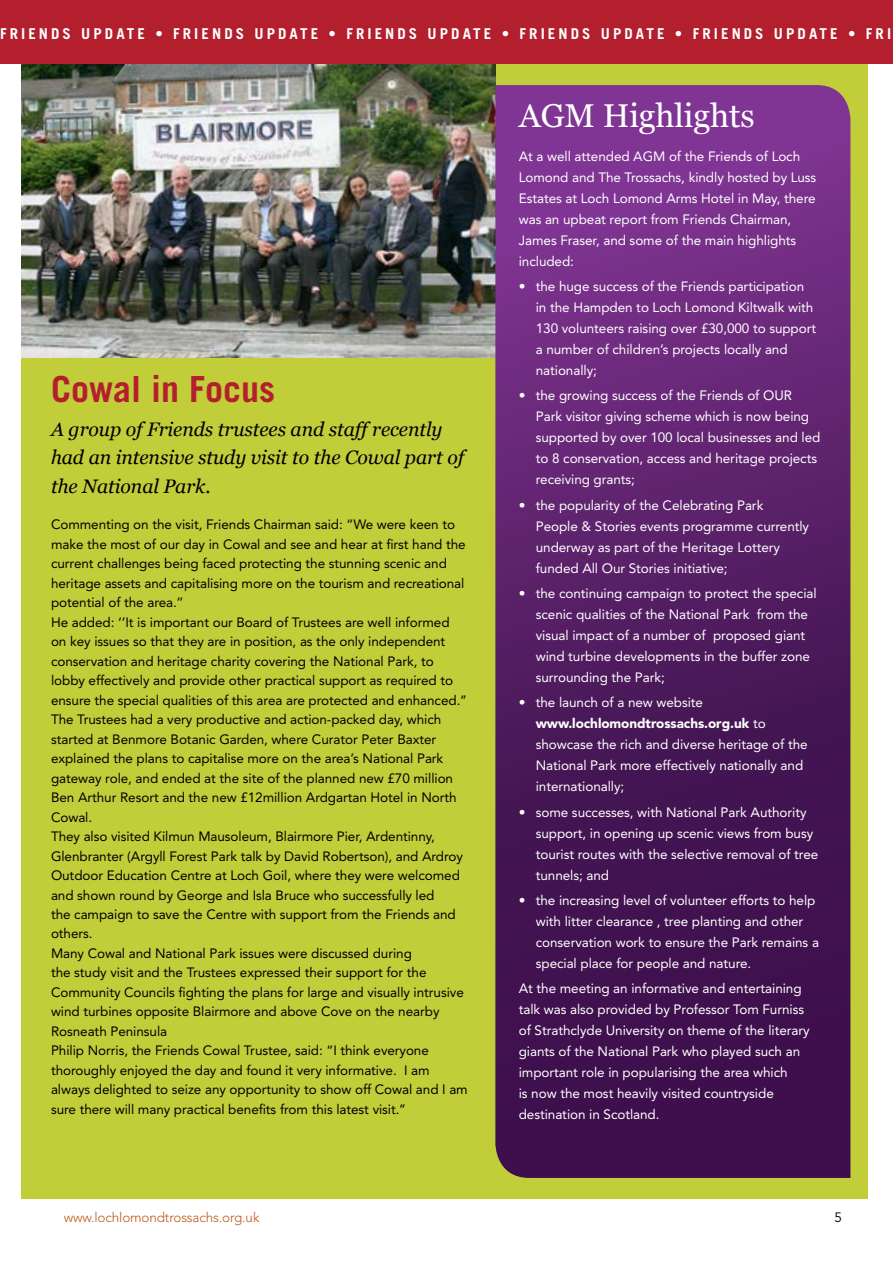
<style>
.page{position:relative;width:893px;height:1263px;background:#fff}
.page>*{position:absolute;margin:0;border:0;box-sizing:border-box;transform-origin:0 0}
.t1{font:700 36px "Efact";color:#b41f2d}
.t2{font:33px "Georgia";letter-spacing:-.005em;color:#fff}
.t3{font:italic 19.5px/28.5px "Georgia";letter-spacing:-.005em;color:#000}
.t4{font:700 15px "Efact";letter-spacing:.205em;color:#fff}
.t5{font:13.5px/19.5px "Avenir";letter-spacing:-.005em;color:#000}
.t6{font:13.5px/21px "Avenir";letter-spacing:-.005em;color:#fff}
.t7{font:300 13.5px "Avenir";letter-spacing:-.01em;color:#be5817}
.t8{font:13.5px "Avenir";color:#000}
.s1{font-weight:900}
</style>
<div class="page">
<div style="left:21px;top:21px;width:846px;height:1178px;background:#c2ce39"></div>
<img style="left:21px;top:64px;width:474px;height:293px">
<svg style="left:495px;top:85px;width:355px;height:1093px;background:#571f66"></svg>
<div style="left:0;top:0;width:893px;height:64px;background:#b41f2d"></div>
<p class="t4" style="left:0;top:24px;width:32px">FRIENDS</p>
<p class="t4" style="left:81px;top:24px;width:24px">UPDATE</p>
<p class="t4" style="left:155px;top:24px;width:50px">• FRIENDS</p>
<p class="t4" style="left:254px;top:24px;width:24px">UPDATE</p>
<p class="t4" style="left:328px;top:24px;width:50px">• FRIENDS</p>
<p class="t4" style="left:428px;top:24px;width:24px">UPDATE</p>
<p class="t4" style="left:502px;top:24px;width:50px">• FRIENDS</p>
<p class="t4" style="left:601px;top:24px;width:24px">UPDATE</p>
<p class="t4" style="left:675px;top:24px;width:50px">• FRIENDS</p>
<p class="t4" style="left:774px;top:24px;width:24px">UPDATE</p>
<p class="t4" style="left:848px;top:24px;width:45px">• FRI</p>
<h1 class="t1" style="left:51px;top:367px;width:226px">COWAL IN FOCUS</h1>
<h3 class="t3" style="left:51px;top:415px;width:415px">A group of Friends trustees and staff recently had an intensive study visit to the Cowal part of the National Park.</h3>
<p class="t5" style="left:51px;top:515px;width:418px">Commenting on the visit, Friends Chairman said: “We were keen to make the most of our day in Cowal and see and hear at first hand the current challenges being faced protecting the stunning scenic and heritage assets and capitalising more on the tourism and recreational potential of the area.’’<br>He added: ‘’It is important our Board of Trustees are well informed on key issues so that they are in position, as the only independent conservation and heritage charity covering the National Park, to lobby effectively and provide other practical support as required to ensure the special qualities of this area are protected and enhanced.’’ The Trustees had a very productive and action-packed day, which started at Benmore Botanic Garden, where Curator Peter Baxter explained the plans to capitalise more on the area’s National Park gateway role, and ended at the site of the planned new £70 million Ben Arthur Resort and the new £12million Ardgartan Hotel in North Cowal.<br>They also visited Kilmun Mausoleum, Blairmore Pier, Ardentinny, Glenbranter (Argyll Forest Park talk by David Robertson), and Ardroy Outdoor Education Centre at Loch Goil, where they were welcomed and shown round by George and Isla Bruce who successfully led<br>the campaign to save the Centre with support from the Friends and others.<br>Many Cowal and National Park issues were discussed during<br>the study visit and the Trustees expressed their support for the Community Councils fighting the plans for large and visually intrusive wind turbines opposite Blairmore and above Cove on the nearby Rosneath Peninsula<br>Philip Norris, the Friends Cowal Trustee, said: “I think everyone thoroughly enjoyed the day and found it very informative. I am always delighted to seize any opportunity to show off Cowal and I am sure there will many practical benefits from this latest visit.’’</p>
<h2 class="t2" style="left:519px;top:96px;width:237px">AGM Highlights</h2>
<p class="t6" style="left:519px;top:146px;width:299px">At a well attended AGM of the Friends of Loch Lomond and The Trossachs, kindly hosted by Luss Estates at Loch Lomond Arms Hotel in May, there was an upbeat report from Friends Chairman, James Fraser, and some of the main highlights included:</p>
<p class="t6" style="left:536px;top:276px;width:282px;text-indent:-17px">• the huge success of the Friends participation in the Hampden to Loch Lomond Kiltwalk with 130 volunteers raising over £30,000 to support a number of children’s projects locally and nationally;</p>
<p class="t6" style="left:536px;top:385px;width:286px;text-indent:-17px">• the growing success of the Friends of OUR Park visitor giving scheme which is now being supported by over 100 local businesses and led to 8 conservation, access and heritage projects receiving grants;</p>
<p class="t6" style="left:536px;top:494px;width:275px;text-indent:-17px">• the popularity of the Celebrating Park<br>People &amp; Stories events programme currently underway as part of the Heritage Lottery funded All Our Stories initiative;</p>
<p class="t6" style="left:536px;top:583px;width:282px;text-indent:-17px">• the continuing campaign to protect the special scenic qualities of the National Park from the visual impact of a number of proposed giant wind turbine developments in the buffer zone surrounding the Park;</p>
<p class="t6" style="left:536px;top:692px;width:273px;text-indent:-17px">• the launch of a new website <span class="s1">www.lochlomondtrossachs.org.uk</span> to showcase the rich and diverse heritage of the National Park more effectively nationally and internationally;</p>
<p class="t6" style="left:536px;top:801px;width:284px;text-indent:-17px">• some successes, with National Park Authority support, in opening up scenic views from busy tourist routes with the selective removal of tree tunnels; and</p>
<p class="t6" style="left:536px;top:890px;width:285px;text-indent:-17px">• the increasing level of volunteer efforts to help with litter clearance , tree planting and other conservation work to ensure the Park remains a special place for people and nature.</p>
<p class="t6" style="left:519px;top:978px;width:292px">At the meeting an informative and entertaining talk was also provided by Professor Tom Furniss of Strathclyde University on theme of the literary giants of the National Park who played such an important role in popularising the area which<br>is now the most heavily visited countryside destination in Scotland.</p>
<p class="t7" style="left:64px;top:1209px;width:197px">www.lochlomondtrossachs.org.uk</p>
<p class="t8" style="left:834px;top:1210px;width:9px">5</p>
</div>
